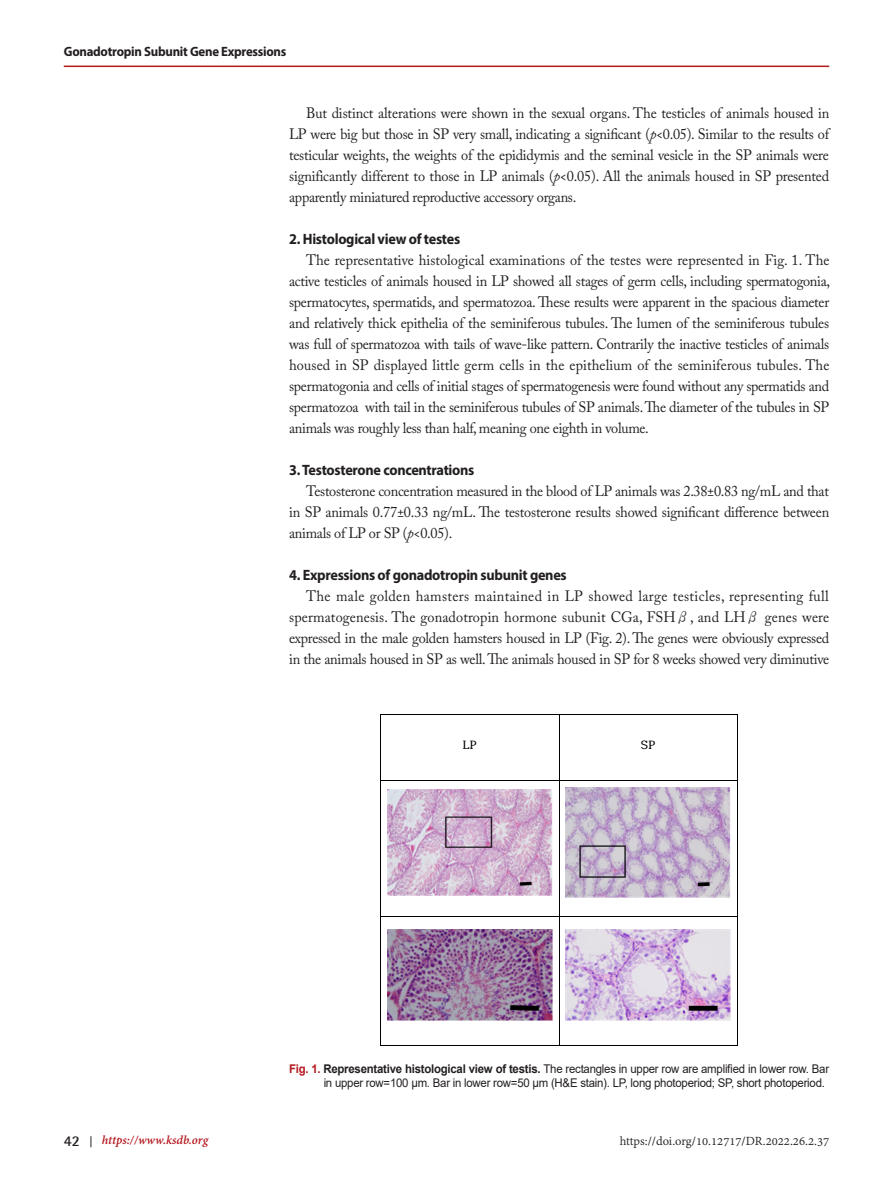
<style>
.page{position:relative;width:893px;height:1191px;background:#fff}
.page>*{position:absolute;margin:0;border:0;box-sizing:border-box;transform-origin:0 0}
.main_text_author_con{font:15px/21px "Adobe Caslon Pro";letter-spacing:-.02em;color:#231f20;text-align:justify;scale:.95 1}
.heading_2nd{font:700 15px "Myriad Pro";letter-spacing:-.02em;color:#231f20;scale:.95 1}
.t1{font:13.5px "Adobe Devanagari";color:#231f20}
.t2{font:700 13.5px "Myriad Pro";letter-spacing:-.02em;color:#231f20;scale:.95 1}
.t3{font:italic 700 13.5px "Adobe Devanagari";color:#b5181e}
.table_title{font:12px/14.4px "Arial";letter-spacing:-.02em;color:#231f20;scale:.95 1}
.s1{font-style:italic}
.s2{font-family:"Adobe Myungjo Std";font-weight:500}
.s3{font-weight:700;color:#b5181e}
.s4{font-weight:700}
.s5{font-family:"Rotis Semi Sans Std";font-style:normal;font-size:15px;color:#231f20}
.s6{font-family:"Century Gothic";font-style:normal;font-size:12px;color:#231f20}
</style>
<div class="page">
<hr style="left:64px;top:66px;width:765px;height:1px;background:#b5181e">
<hr style="left:381px;top:714px;width:178px;height:1px;background:#000">
<hr style="left:559px;top:714px;width:178px;height:1px;background:#000">
<hr style="left:381px;top:716px;width:1px;height:64px;background:#000">
<hr style="left:559px;top:716px;width:1px;height:64px;background:#000">
<hr style="left:737px;top:716px;width:1px;height:64px;background:#000">
<hr style="left:381px;top:780px;width:178px;height:1px;background:#000">
<hr style="left:559px;top:780px;width:178px;height:1px;background:#000">
<hr style="left:381px;top:782px;width:1px;height:134px;background:#000">
<hr style="left:559px;top:782px;width:1px;height:134px;background:#000">
<hr style="left:737px;top:782px;width:1px;height:134px;background:#000">
<hr style="left:381px;top:916px;width:178px;height:1px;background:#000">
<hr style="left:559px;top:916px;width:178px;height:1px;background:#000">
<hr style="left:381px;top:918px;width:1px;height:127px;background:#000">
<hr style="left:381px;top:1045px;width:178px;height:1px;background:#000">
<hr style="left:559px;top:918px;width:1px;height:127px;background:#000">
<hr style="left:559px;top:1045px;width:178px;height:1px;background:#000">
<hr style="left:737px;top:918px;width:1px;height:127px;background:#000">
<img style="left:387px;top:790px;width:166px;height:106px">
<img style="left:565px;top:787px;width:166px;height:111px">
<img style="left:387px;top:929px;width:166px;height:92px">
<img style="left:565px;top:929px;width:166px;height:92px">
<p class="t2" style="left:64px;top:43px;width:236px">Gonadotropin Subunit Gene Expressions</p>
<p class="main_text_author_con" style="left:289px;top:102px;width:570px;text-indent:17px">But distinct alterations were shown in the sexual organs. The testicles of animals housed in LP were big but those in SP very small, indicating a significant (<span class="s1">p</span>&lt;0.05). Similar to the results of testicular weights, the weights of the epididymis and the seminal vesicle in the SP animals were significantly different to those in LP animals (<span class="s1">p</span>&lt;0.05). All the animals housed in SP presented apparently miniatured reproductive accessory organs.</p>
<p class="heading_2nd" style="left:289px;top:229px;width:182px">2. Histological view of testes</p>
<p class="main_text_author_con" style="left:289px;top:249px;width:571px;text-indent:17px">The representative histological examinations of the testes were represented in Fig. 1. The active testicles of animals housed in LP showed all stages of germ cells, including spermatogonia, spermatocytes, spermatids, and spermatozoa. These results were apparent in the spacious diameter and relatively thick epithelia of the seminiferous tubules. The lumen of the seminiferous tubules was full of spermatozoa with tails of wave-like pattern. Contrarily the inactive testicles of animals housed in SP displayed little germ cells in the epithelium of the seminiferous tubules. The spermatogonia and cells of initial stages of spermatogenesis were found without any spermatids and spermatozoa with tail in the seminiferous tubules of SP animals. The diameter of the tubules in SP animals was roughly less than half, meaning one eighth in volume.</p>
<p class="heading_2nd" style="left:289px;top:460px;width:196px">3. Testosterone concentrations</p>
<p class="main_text_author_con" style="left:289px;top:480px;width:570px;text-indent:17px">Testosterone concentration measured in the blood of LP animals was 2.38±0.83 ng/mL and that in SP animals 0.77±0.33 ng/mL. The testosterone results showed significant difference between animals of LP or SP (<span class="s1">p</span>&lt;0.05).</p>
<p class="heading_2nd" style="left:289px;top:565px;width:294px">4. Expressions of gonadotropin subunit genes</p>
<p class="main_text_author_con" style="left:289px;top:585px;width:570px;text-indent:17px">The male golden hamsters maintained in LP showed large testicles, representing full spermatogenesis. The gonadotropin hormone subunit CGa, FSH<span class="s2">β</span>, and LH<span class="s2">β</span> genes were expressed in the male golden hamsters housed in LP (Fig. 2). The genes were obviously expressed in the animals housed in SP as well. The animals housed in SP for 8 weeks showed very diminutive</p>
<p class="table_title" style="left:324px;top:1061px;width:534px;text-indent:-35px"><span class="s3">Fig. 1.</span> <span class="s4">Representative histological view of testis.</span> The rectangles in upper row are amplified in lower row. Bar in upper row=100 µm. Bar in lower row=50 µm (H&amp;E stain). LP, long photoperiod; SP, short photoperiod.</p>
<p class="t3" style="left:64px;top:1132px;width:146px"><span class="s5">42</span> <span class="s6">|</span> https://www.ksdb.org</p>
<p class="t1" style="left:620px;top:1133px;width:211px">https://doi.org/10.12717/DR.2022.26.2.37</p>
</div>
